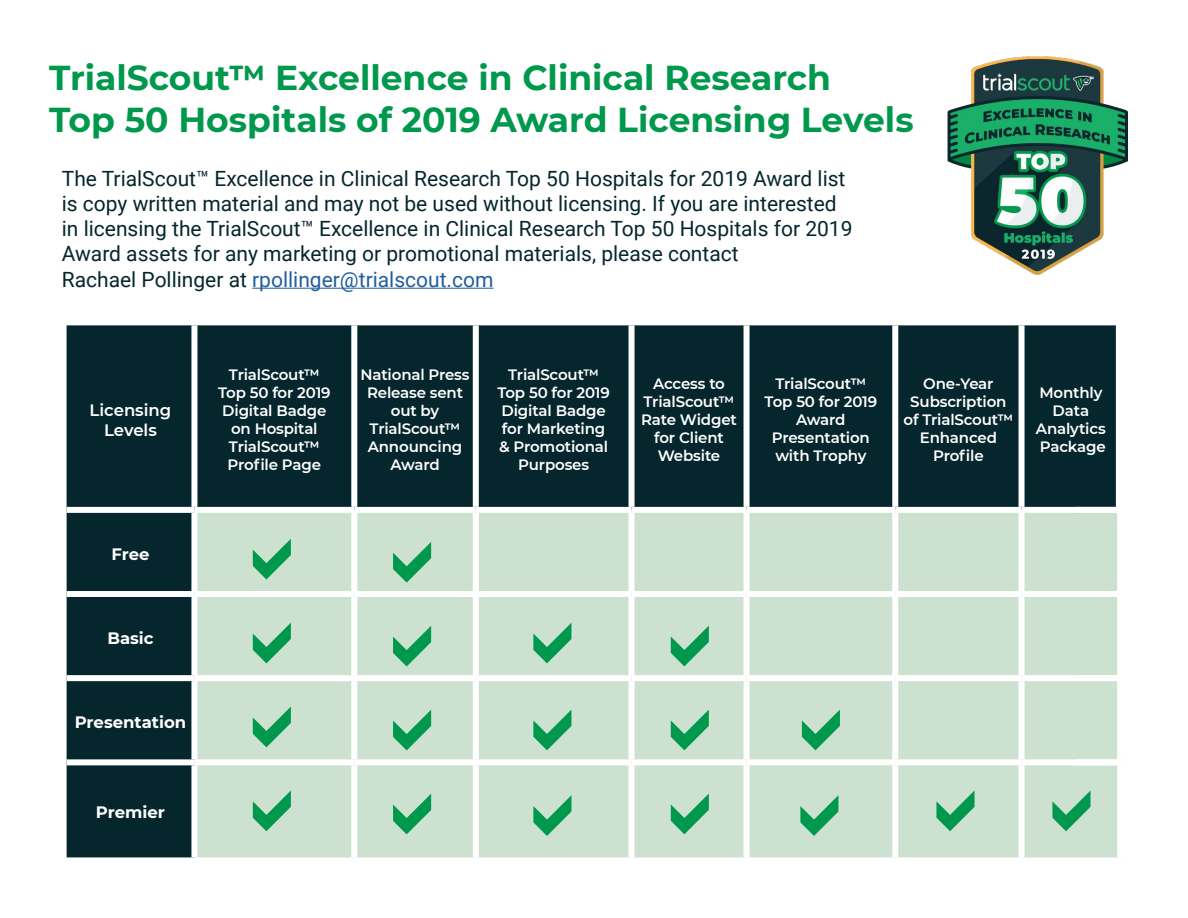
<style>
.page{position:relative;width:1188px;height:918px;background:#fff}
.page>*{position:absolute;margin:0;border:0;box-sizing:border-box;transform-origin:0 0}
.t1{font:700 34.5px/41.4px "Montserrat";color:#00984d}
.t2{font:21px/25.2px "Roboto";color:#06262d}
.t3{font:700 16.5px "Montserrat";color:#fff}
.t4{font:600 16.5px/19.8px "Montserrat";color:#fff;text-align:center}
.t5{font:600 15px/18px "Montserrat";letter-spacing:-.01em;color:#fff;text-align:center}
.s1{color:#215e9e}
</style>
<div class="page">
<div style="left:67px;top:325px;width:1049px;height:182px;background:#06262d"></div>
<div style="left:67px;top:513px;width:124px;height:344px;background:#06262d"></div>
<div style="left:197px;top:513px;width:920px;height:344px;background:#cde1d0"></div>
<div style="left:191px;top:325px;width:6px;height:182px;background:#fff"></div>
<div style="left:351px;top:325px;width:6px;height:182px;background:#fff"></div>
<div style="left:473px;top:325px;width:6px;height:182px;background:#fff"></div>
<div style="left:629px;top:325px;width:6px;height:182px;background:#fff"></div>
<div style="left:744px;top:325px;width:6px;height:182px;background:#fff"></div>
<div style="left:892px;top:325px;width:6px;height:182px;background:#fff"></div>
<div style="left:1019px;top:325px;width:6px;height:182px;background:#fff"></div>
<div style="left:351px;top:513px;width:6px;height:78px;background:#fff"></div>
<div style="left:473px;top:513px;width:6px;height:78px;background:#fff"></div>
<div style="left:629px;top:513px;width:6px;height:78px;background:#fff"></div>
<div style="left:744px;top:513px;width:6px;height:78px;background:#fff"></div>
<div style="left:892px;top:513px;width:6px;height:78px;background:#fff"></div>
<div style="left:1019px;top:513px;width:6px;height:78px;background:#fff"></div>
<div style="left:67px;top:591px;width:127px;height:6px;background:#fff"></div>
<div style="left:194px;top:591px;width:160px;height:6px;background:#fff"></div>
<div style="left:354px;top:591px;width:122px;height:6px;background:#fff"></div>
<div style="left:351px;top:597px;width:6px;height:78px;background:#fff"></div>
<div style="left:476px;top:591px;width:156px;height:6px;background:#fff"></div>
<div style="left:473px;top:597px;width:6px;height:78px;background:#fff"></div>
<div style="left:632px;top:591px;width:115px;height:6px;background:#fff"></div>
<div style="left:629px;top:597px;width:6px;height:78px;background:#fff"></div>
<div style="left:747px;top:591px;width:148px;height:6px;background:#fff"></div>
<div style="left:744px;top:597px;width:6px;height:78px;background:#fff"></div>
<div style="left:895px;top:591px;width:127px;height:6px;background:#fff"></div>
<div style="left:892px;top:597px;width:6px;height:78px;background:#fff"></div>
<div style="left:1022px;top:591px;width:98px;height:6px;background:#fff"></div>
<div style="left:1019px;top:597px;width:6px;height:78px;background:#fff"></div>
<div style="left:67px;top:675px;width:127px;height:6px;background:#fff"></div>
<div style="left:194px;top:675px;width:160px;height:6px;background:#fff"></div>
<div style="left:354px;top:675px;width:122px;height:6px;background:#fff"></div>
<div style="left:351px;top:681px;width:6px;height:78px;background:#fff"></div>
<div style="left:476px;top:675px;width:156px;height:6px;background:#fff"></div>
<div style="left:473px;top:681px;width:6px;height:78px;background:#fff"></div>
<div style="left:632px;top:675px;width:115px;height:6px;background:#fff"></div>
<div style="left:629px;top:681px;width:6px;height:78px;background:#fff"></div>
<div style="left:747px;top:675px;width:148px;height:6px;background:#fff"></div>
<div style="left:744px;top:681px;width:6px;height:78px;background:#fff"></div>
<div style="left:895px;top:675px;width:127px;height:6px;background:#fff"></div>
<div style="left:892px;top:681px;width:6px;height:78px;background:#fff"></div>
<div style="left:1022px;top:675px;width:98px;height:6px;background:#fff"></div>
<div style="left:1019px;top:681px;width:6px;height:78px;background:#fff"></div>
<div style="left:67px;top:759px;width:127px;height:6px;background:#fff"></div>
<div style="left:194px;top:759px;width:160px;height:6px;background:#fff"></div>
<div style="left:354px;top:759px;width:122px;height:6px;background:#fff"></div>
<div style="left:351px;top:765px;width:6px;height:92px;background:#fff"></div>
<div style="left:476px;top:759px;width:156px;height:6px;background:#fff"></div>
<div style="left:473px;top:765px;width:6px;height:92px;background:#fff"></div>
<div style="left:632px;top:759px;width:115px;height:6px;background:#fff"></div>
<div style="left:629px;top:765px;width:6px;height:92px;background:#fff"></div>
<div style="left:747px;top:759px;width:148px;height:6px;background:#fff"></div>
<div style="left:744px;top:765px;width:6px;height:92px;background:#fff"></div>
<div style="left:895px;top:759px;width:127px;height:6px;background:#fff"></div>
<div style="left:892px;top:765px;width:6px;height:92px;background:#fff"></div>
<div style="left:1022px;top:759px;width:98px;height:6px;background:#fff"></div>
<div style="left:1019px;top:765px;width:6px;height:92px;background:#fff"></div>
<img style="left:947px;top:57px;width:181px;height:218px">
<hr style="left:252px;top:288px;width:242px;height:1px;background:#215e9e">
<div style="left:253px;top:622px;width:38px;height:41px;background:#cde1d0"></div>
<div style="left:253px;top:706px;width:38px;height:41px;background:#cde1d0"></div>
<div style="left:533px;top:622px;width:39px;height:41px;background:#cde1d0"></div>
<div style="left:533px;top:709px;width:39px;height:41px;background:#cde1d0"></div>
<div style="left:533px;top:795px;width:39px;height:41px;background:#cde1d0"></div>
<div style="left:802px;top:709px;width:38px;height:41px;background:#cde1d0"></div>
<div style="left:800px;top:795px;width:39px;height:41px;background:#cde1d0"></div>
<div style="left:936px;top:790px;width:39px;height:41px;background:#cde1d0"></div>
<div style="left:1052px;top:790px;width:39px;height:41px;background:#cde1d0"></div>
<div style="left:253px;top:538px;width:38px;height:42px;background:#cde1d0"></div>
<div style="left:253px;top:790px;width:38px;height:41px;background:#cde1d0"></div>
<div style="left:671px;top:625px;width:38px;height:41px;background:#cde1d0"></div>
<div style="left:671px;top:709px;width:38px;height:41px;background:#cde1d0"></div>
<div style="left:671px;top:793px;width:38px;height:41px;background:#cde1d0"></div>
<div style="left:393px;top:625px;width:38px;height:42px;background:#cde1d0"></div>
<div style="left:393px;top:709px;width:38px;height:41px;background:#cde1d0"></div>
<div style="left:393px;top:541px;width:38px;height:42px;background:#cde1d0"></div>
<div style="left:393px;top:793px;width:38px;height:41px;background:#cde1d0"></div>
<h1 class="t1" style="left:49px;top:56px;width:866px">TrialScout™ Excellence in Clinical Research<br>Top 50 Hospitals of 2019 Award Licensing Levels</h1>
<p class="t2" style="left:62px;top:165px;width:792px">The TrialScout™ Excellence in Clinical Research Top 50 Hospitals for 2019 Award list is copy written material and may not be used without licensing. If you are interested in licensing the TrialScout™ Excellence in Clinical Research Top 50 Hospitals for 2019<br>Award assets for any marketing or promotional materials, please contact<br>Rachael Pollinger at <span class="s1">rpollinger@trialscout.com</span></p>
<p class="t4" style="left:90px;top:399px;width:83px">Licensing<br>Levels</p>
<p class="t3" style="left:111px;top:542px;width:40px">Free</p>
<p class="t3" style="left:107px;top:626px;width:48px">Basic</p>
<p class="t3" style="left:75px;top:710px;width:113px">Presentation</p>
<p class="t3" style="left:96px;top:800px;width:71px">Premier</p>
<p class="t5" style="left:218px;top:365px;width:114px">TrialScout™<br>Top 50 for 2019<br>Digital Badge on Hospital<br>TrialScout™<br>Profile Page</p>
<p class="t5" style="left:360px;top:365px;width:111px">National Press<br>Release sent out by<br>TrialScout™<br>Announcing<br>Award</p>
<p class="t5" style="left:497px;top:365px;width:114px">TrialScout™<br>Top 50 for 2019<br>Digital Badge for Marketing &amp; Promotional<br>Purposes</p>
<p class="t5" style="left:641px;top:374px;width:97px">Access to<br>TrialScout™<br>Rate Widget for Client<br>Website</p>
<p class="t5" style="left:765px;top:374px;width:114px">TrialScout™<br>Top 50 for 2019<br>Award<br>Presentation with Trophy</p>
<p class="t5" style="left:904px;top:374px;width:111px">One-Year<br>Subscription of TrialScout™<br>Enhanced<br>Profile</p>
<p class="t5" style="left:1036px;top:383px;width:71px">Monthly<br>Data<br>Analytics<br>Package</p>
</div>
